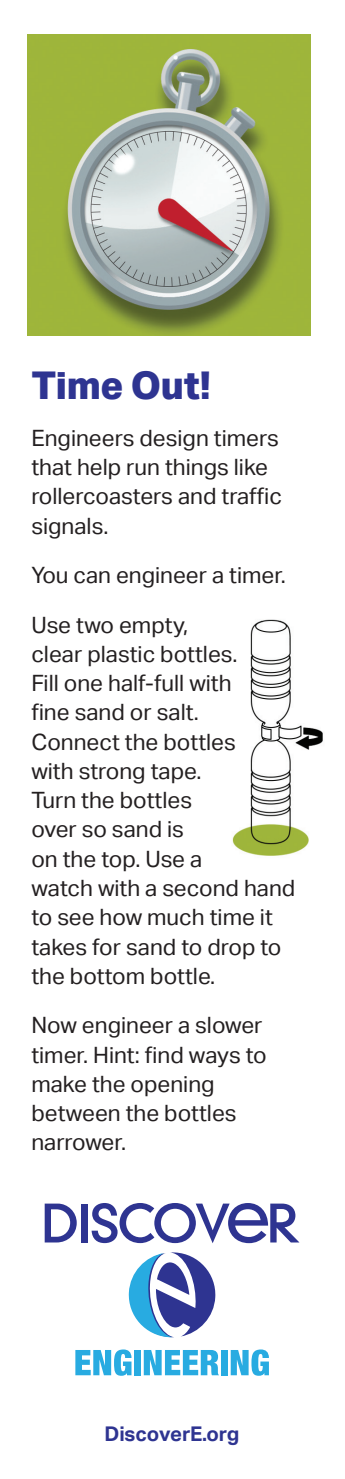
<style>
.page{position:relative;width:345px;height:1479px;background:#fff}
.page>*{position:absolute;margin:0;border:0;box-sizing:border-box;transform-origin:0 0}
.t1{font:800 38.25px "Aktiv Grotesk";letter-spacing:-.01em;color:#2e3491}
.t2{font:22.5px/29.2px "Aktiv Grotesk";color:#231f20}
.t3{font:700 20.25px "Aktiv Grotesk";letter-spacing:-.01em;color:#2e3491}
</style>
<div class="page">
<img style="left:232px;top:619px;width:91px;height:237px">
<svg style="left:128px;top:1252px;width:88px;height:85px"></svg>
<svg style="left:45px;top:1203px;width:32px;height:39px"></svg>
<div style="left:81px;top:1203px;width:7px;height:39px;background:#2e3491"></div>
<svg style="left:91px;top:1203px;width:208px;height:40px"></svg>
<svg style="left:75px;top:1349px;width:56px;height:26px"></svg>
<div style="left:134px;top:1349px;width:6px;height:26px;background:#28abe1"></div>
<svg style="left:143px;top:1350px;width:75px;height:25px"></svg>
<div style="left:221px;top:1349px;width:6px;height:26px;background:#28abe1"></div>
<svg style="left:230px;top:1349px;width:38px;height:26px"></svg>
<img style="left:28px;top:35px;width:282px;height:301px">
<h1 class="t1" style="left:31px;top:363px;width:181px">Time Out!</h1>
<p class="t2" style="left:31px;top:423px;width:252px">Engineers design timers that help run things like rollercoasters and traffic signals.</p>
<p class="t2" style="left:31px;top:560px;width:256px">You can engineer a timer.</p>
<p class="t2" style="left:31px;top:610px;width:265px">Use two empty,<br>clear plastic bottles.<br>Fill one half-full with<br>fine sand or salt.<br>Connect the bottles<br>with strong tape.<br>Turn the bottles<br>over so sand is<br>on the top. Use a<br>watch with a second hand to see how much time it takes for sand to drop to the bottom bottle.</p>
<p class="t2" style="left:31px;top:1010px;width:236px">Now engineer a slower timer. Hint: find ways to make the opening between the bottles narrower.</p>
<p class="t3" style="left:104px;top:1422px;width:136px">DiscoverE.org</p>
</div>
